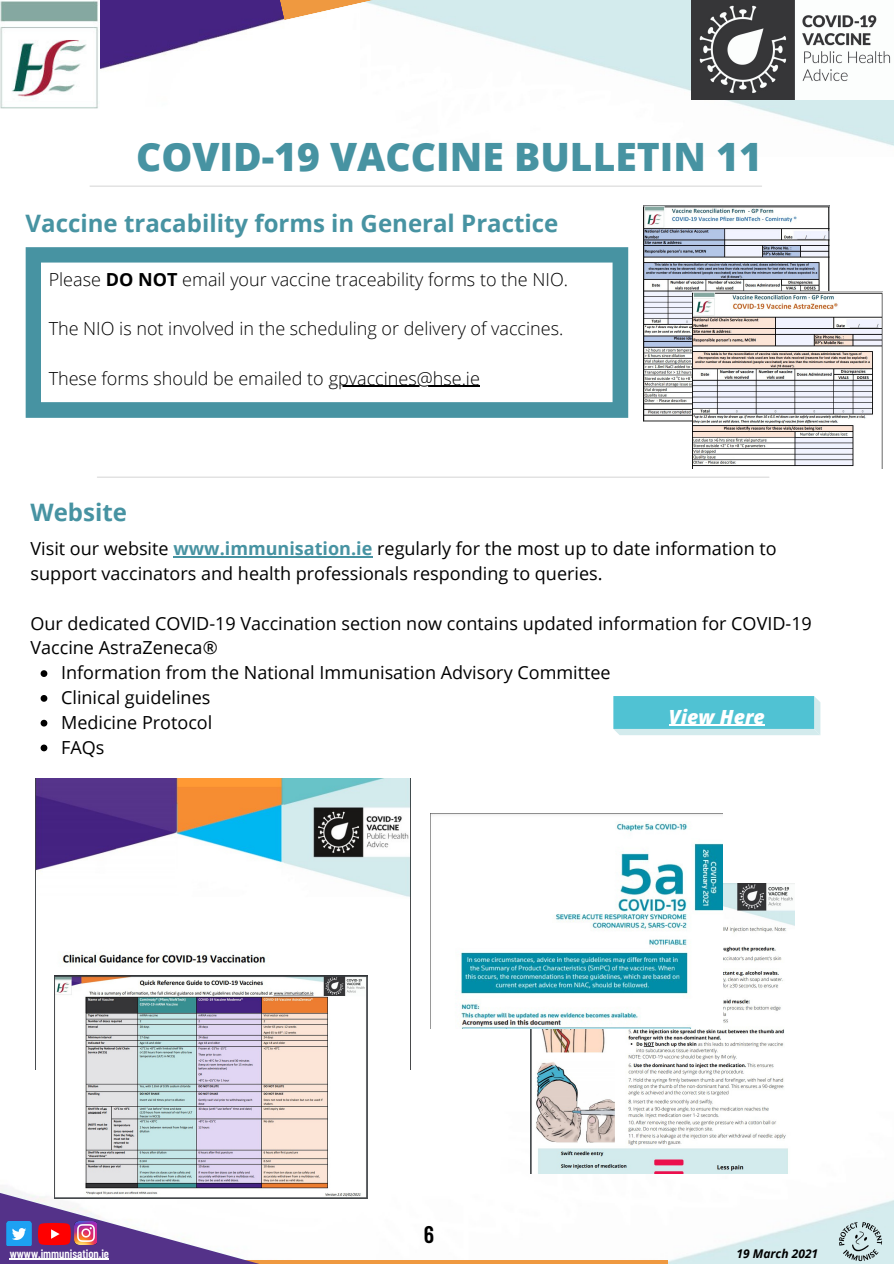
<style>
.page{position:relative;width:894px;height:1264px;background:#fff}
.page>*{position:absolute;margin:0;border:0;box-sizing:border-box;transform-origin:0 0}
.t1{font:800 39px "Open Sans";color:#4793a2}
.t2{font:700 24px "Open Sans";color:#4793a2}
.t3{font:600 24px "Barlow Condensed";color:#000}
.t4{font:italic 800 19.5px "Open Sans";color:#fff}
.t5{font:18px/24.8px "Open Sans";color:#000}
.t6{font:300 18px "Open Sans";color:#000}
.t7{font:600 12px "Barlow Condensed";color:#fff}
.t8{font:italic 700 12px "Open Sans";color:#000}
.s1{font-weight:700}
.s2{font-weight:700;color:#4793a2}
</style>
<div class="page">
<img style="left:399px;top:0;width:494px;height:146px">
<img style="left:0;top:1086px;width:893px;height:177px">
<img style="left:690px;top:0;width:203px;height:99px">
<img style="left:100px;top:0;width:182px;height:69px">
<hr style="left:90px;top:185px;width:671px;height:2px;background:#d9d9d9">
<img style="left:0;top:1px;width:98px;height:108px">
<svg style="left:359px;top:1259px;width:308px;height:4px"></svg>
<img style="left:0;top:1192px;width:359px;height:71px">
<svg style="left:38px;top:1222px;width:33px;height:23px"></svg>
<img style="left:74px;top:1221px;width:23px;height:23px">
<img style="left:838px;top:1221px;width:44px;height:40px">
<svg style="left:258px;top:0;width:141px;height:20px"></svg>
<img style="left:3px;top:1221px;width:32px;height:24px">
<svg style="left:41px;top:670px;width:6px;height:7px"></svg>
<svg style="left:41px;top:695px;width:6px;height:6px"></svg>
<svg style="left:41px;top:719px;width:6px;height:7px"></svg>
<svg style="left:41px;top:744px;width:6px;height:7px"></svg>
<hr style="left:173px;top:556px;width:199px;height:1px;background:#4793a2">
<svg style="left:613px;top:696px;width:207px;height:39px;background:#6acad8"></svg>
<hr style="left:97px;top:476px;width:671px;height:2px;background:#d9d9d9">
<svg style="left:26px;top:247px;width:602px;height:171px"></svg>
<img style="left:36px;top:778px;width:374px;height:291px">
<img style="left:530px;top:883px;width:264px;height:290px">
<img style="left:54px;top:975px;width:313px;height:223px">
<img style="left:430px;top:813px;width:292px;height:215px">
<img style="left:643px;top:205px;width:186px;height:216px">
<img style="left:691px;top:292px;width:191px;height:177px">
<hr style="left:10px;top:1258px;width:99px;height:1px;background:#fff">
<hr style="left:668px;top:724px;width:96px;height:1px;background:#fff">
<hr style="left:329px;top:386px;width:151px;height:1px;background:#000">
<p class="t1" style="left:136px;top:129px;width:627px">COVID-19 VACCINE BULLETIN 11</p>
<p class="t2" style="left:26px;top:206px;width:534px">Vaccine tracability forms in General Practice</p>
<p class="t6" style="left:49px;top:266px;width:520px">Please <span class="s1">DO NOT</span> email your vaccine traceability forms to the NIO.</p>
<p class="t6" style="left:49px;top:316px;width:516px">The NIO is not involved in the scheduling or delivery of vaccines.</p>
<p class="t6" style="left:49px;top:365px;width:432px">These forms should be emailed to gpvaccines@hse.ie</p>
<p class="t2" style="left:30px;top:495px;width:98px">Website</p>
<p class="t5" style="left:30px;top:536px;width:747px">Visit our website <span class="s2">www.immunisation.ie</span> regularly for the most up to date information to support vaccinators and health professionals responding to queries.</p>
<p class="t5" style="left:30px;top:610px;width:782px">Our dedicated COVID-19 Vaccination section now contains updated information for COVID-19<br>Vaccine AstraZeneca®</p>
<p class="t5" style="left:61px;top:660px;width:551px">Information from the National Immunisation Advisory Committee</p>
<p class="t5" style="left:61px;top:684px;width:151px">Clinical guidelines</p>
<p class="t5" style="left:61px;top:709px;width:153px">Medicine Protocol</p>
<p class="t5" style="left:61px;top:734px;width:45px">FAQs</p>
<p class="t4" style="left:668px;top:702px;width:97px">View Here</p>
<p class="t7" style="left:10px;top:1245px;width:101px">wwww.immunisation.ie</p>
<p class="t3" style="left:423px;top:1218px;width:12px">6</p>
<p class="t8" style="left:736px;top:1245px;width:83px">19 March 2021</p>
</div>
